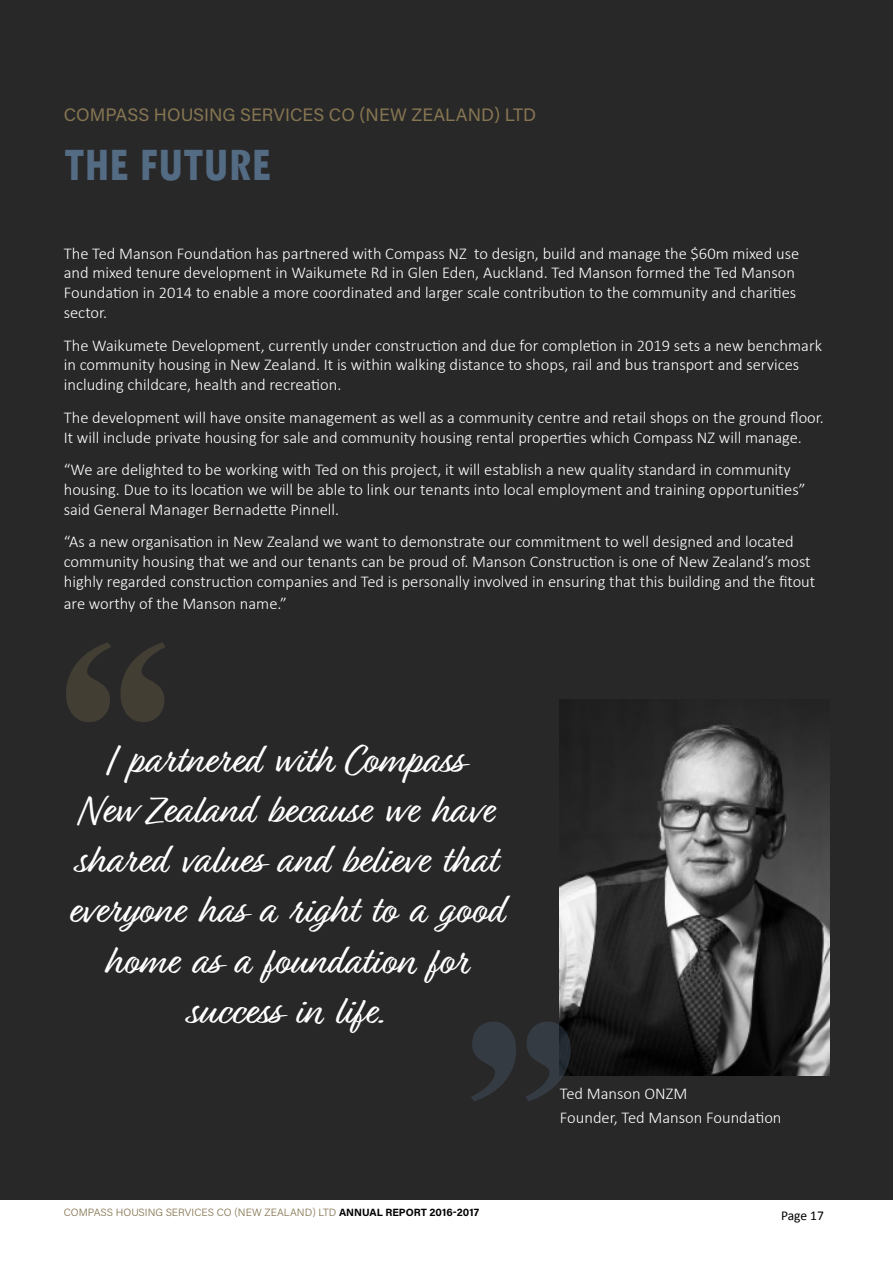
<style>
.page{position:relative;width:893px;height:1263px;background:#fff}
.page>*{position:absolute;margin:0;border:0;box-sizing:border-box;transform-origin:0 0}
.t1{font:291.3px "Engravers";color:#857551}
.t2{font:291.3px "Engravers";color:#536b83}
.t3{font:700 condensed 49.5px "Tw Cen";color:#536b83}
.t4{font:41.85px/50.2px "Relation";color:#fff;text-align:center}
.t5{font:18px "Acumin Pro";letter-spacing:.005em;color:#857551}
.t6{font:300 16.5px/19.8px "Calibri";color:#fff}
.t7{font:13.5px "Calibri";letter-spacing:-.005em;color:#000}
.t8{font:300 10.5px "Acumin Pro";letter-spacing:.005em;color:#857551}
.s1{font-weight:700;color:#000}
</style>
<div class="page">
<div style="left:0;top:0;width:893px;height:1199px;background:#292829"></div>
<img style="left:560px;top:700px;width:269px;height:375px">
<p class="t5" style="left:64px;top:102px;width:474px">COMPASS HOUSING SERVICES CO (NEW ZEALAND) LTD</p>
<h2 class="t3" style="left:64px;top:135px;width:209px">THE FUTURE</h2>
<p class="t6" style="left:64px;top:243px;width:737px">The Ted Manson Foundation has partnered with Compass NZ to design, build and manage the $60m mixed use and mixed tenure development in Waikumete Rd in Glen Eden, Auckland. Ted Manson formed the Ted Manson Foundation in 2014 to enable a more coordinated and larger scale contribution to the community and charities sector.</p>
<p class="t6" style="left:64px;top:335px;width:760px">The Waikumete Development, currently under construction and due for completion in 2019 sets a new benchmark in community housing in New Zealand. It is within walking distance to shops, rail and bus transport and services including childcare, health and recreation.</p>
<p class="t6" style="left:64px;top:407px;width:761px">The development will have onsite management as well as a community centre and retail shops on the ground floor.<br>It will include private housing for sale and community housing rental properties which Compass NZ will manage.</p>
<p class="t6" style="left:64px;top:460px;width:743px">“We are delighted to be working with Ted on this project, it will establish a new quality standard in community housing. Due to its location we will be able to link our tenants into local employment and training opportunities” said General Manager Bernadette Pinnell.</p>
<p class="t6" style="left:64px;top:532px;width:753px">“As a new organisation in New Zealand we want to demonstrate our commitment to well designed and located community housing that we and our tenants can be proud of. Manson Construction is one of New Zealand’s most highly regarded construction companies and Ted is personally involved in ensuring that this building and the fitout</p>
<p class="t6" style="left:64px;top:593px;width:225px">are worthy of the Manson name.”</p>
<h1 class="t1" style="left:28px;top:572px;width:175px">“</h1>
<h3 class="t4" style="left:67px;top:735px;width:438px">I partnered with Compass<br>New Zealand because we have shared values and believe that everyone has a right to a good home as a foundation for success in life.</h3>
<h1 class="t2" style="left:608px;top:1171px;width:175px;rotate:-180deg">“</h1>
<p class="t6" style="left:560px;top:1081px;width:223px;line-height:24px">Ted Manson ONZM<br>Founder, Ted Manson Foundation</p>
<p class="t8" style="left:64px;top:1205px;width:417px">COMPASS HOUSING SERVICES CO (NEW ZEALAND) LTD <span class="s1">ANNUAL REPORT 2016-2017</span></p>
<p class="t7" style="left:781px;top:1206px;width:44px">Page 17</p>
</div>
